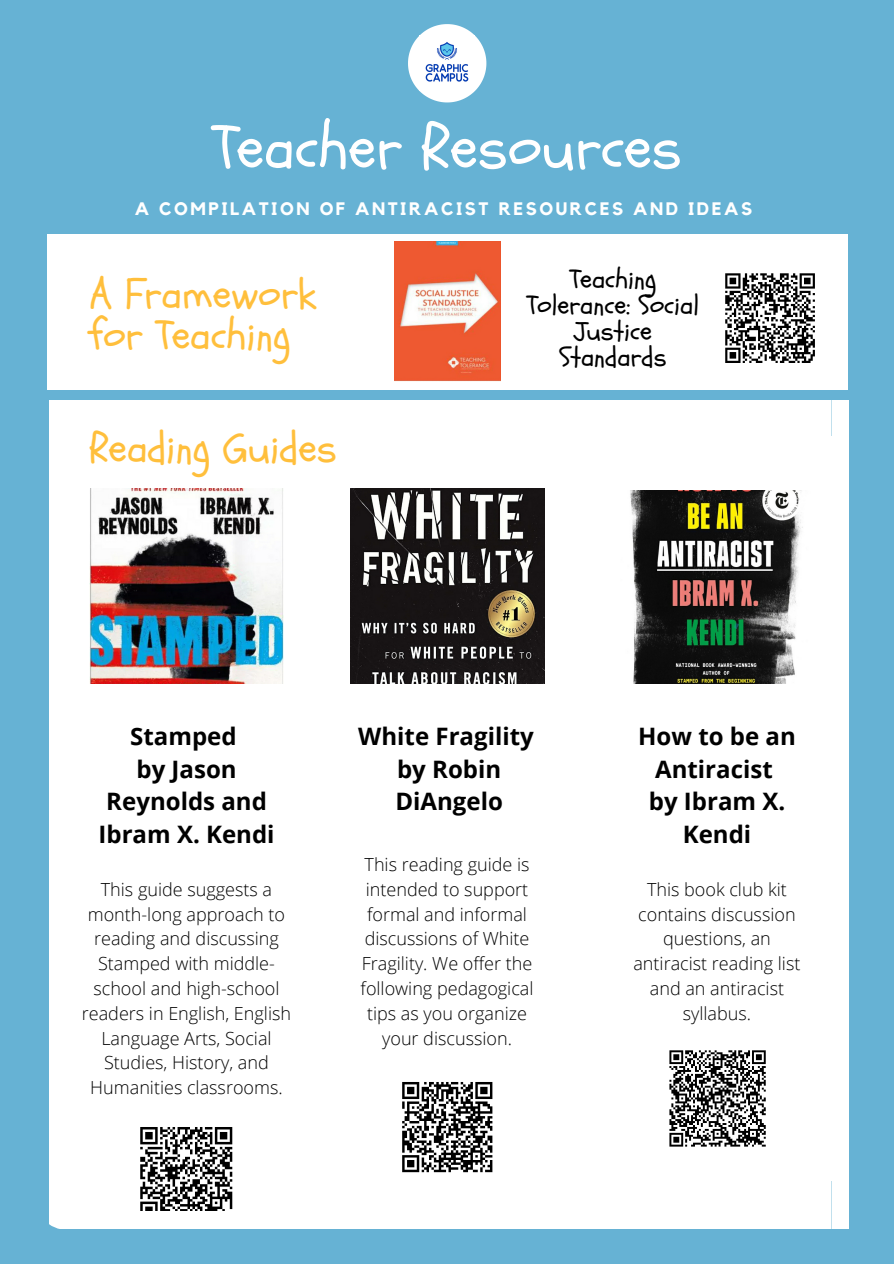
<style>
.page{position:relative;width:894px;height:1264px;background:#fff}
.page>*{position:absolute;margin:0;border:0;box-sizing:border-box;transform-origin:0 0}
.t1{font:63px "Schoolbell";color:#fff}
.t2{font:42px/40.5px "Schoolbell";color:#ffbf3c}
.t3{font:27px/26px "Schoolbell";color:#000;text-align:center}
.t4{font:700 24px/32.7px "Open Sans";color:#000;text-align:center}
.t5{font:300 18px/24.8px "Open Sans";color:#000;text-align:center}
.t6{font:700 18px "Kollektif";letter-spacing:.14em;color:#fff}
</style>
<div class="page">
<div style="left:0;top:0;width:893px;height:1263px;background:#66b2d4"></div>
<div style="left:797px;top:234px;width:50px;height:155px;background:#fff"></div>
<div style="left:97px;top:234px;width:700px;height:155px;background:#fff"></div>
<div style="left:47px;top:234px;width:50px;height:155px;background:#fff"></div>
<svg style="left:831px;top:400px;width:17px;height:36px"></svg>
<div style="left:831px;top:436px;width:17px;height:744px;background:#fff"></div>
<div style="left:87px;top:436px;width:744px;height:744px;background:#fff"></div>
<div style="left:87px;top:400px;width:744px;height:36px;background:#fff"></div>
<svg style="left:50px;top:400px;width:37px;height:36px"></svg>
<div style="left:50px;top:436px;width:37px;height:744px;background:#fff"></div>
<div style="left:87px;top:1180px;width:744px;height:48px;background:#fff"></div>
<div style="left:50px;top:1180px;width:37px;height:48px;background:#fff"></div>
<svg style="left:831px;top:1180px;width:17px;height:48px"></svg>
<img style="left:630px;top:490px;width:173px;height:193px">
<img style="left:350px;top:489px;width:194px;height:194px">
<img style="left:89px;top:489px;width:195px;height:194px">
<img style="left:394px;top:241px;width:106px;height:141px">
<svg style="left:669px;top:1050px;width:96px;height:96px"></svg>
<svg style="left:140px;top:1127px;width:92px;height:83px"></svg>
<svg style="left:402px;top:1082px;width:90px;height:90px"></svg>
<svg style="left:725px;top:273px;width:89px;height:90px"></svg>
<svg style="left:408px;top:24px;width:78px;height:78px"></svg>
<img style="left:419px;top:36px;width:56px;height:55px">
<h1 class="t1" style="left:212px;top:106px;width:470px">Teacher Resources</h1>
<p class="t6" style="left:135px;top:200px;width:618px">A COMPILATION OF ANTIRACIST RESOURCES AND IDEAS</p>
<h2 class="t2" style="left:89px;top:275px;width:228px">A Framework for Teaching</h2>
<h3 class="t3" style="left:526px;top:267px;width:174px">Teaching<br>Tolerance: Social<br>Justice<br>Standards</h3>
<h2 class="t2" style="left:89px;top:428px;width:249px">Reading Guides</h2>
<h3 class="t4" style="left:99px;top:719px;width:177px">Stamped<br>by Jason<br>Reynolds and<br>Ibram X. Kendi</h3>
<p class="t5" style="left:82px;top:876px;width:211px">This guide suggests a month-long approach to reading and discussing<br>Stamped with middle&shy;school and high-school readers in English, English<br>Language Arts, Social<br>Studies, History, and<br>Humanities classrooms.</p>
<h3 class="t4" style="left:358px;top:719px;width:177px">White Fragility by Robin<br>DiAngelo</h3>
<h3 class="t4" style="left:638px;top:719px;width:159px">How to be an<br>Antiracist<br>by Ibram X.<br>Kendi</h3>
<p class="t5" style="left:360px;top:851px;width:174px">This reading guide is intended to support formal and informal discussions of White<br>Fragility. We offer the following pedagogical tips as you organize your discussion.</p>
<p class="t5" style="left:633px;top:876px;width:168px">This book club kit contains discussion questions, an antiracist reading list and an antiracist syllabus.</p>
</div>
